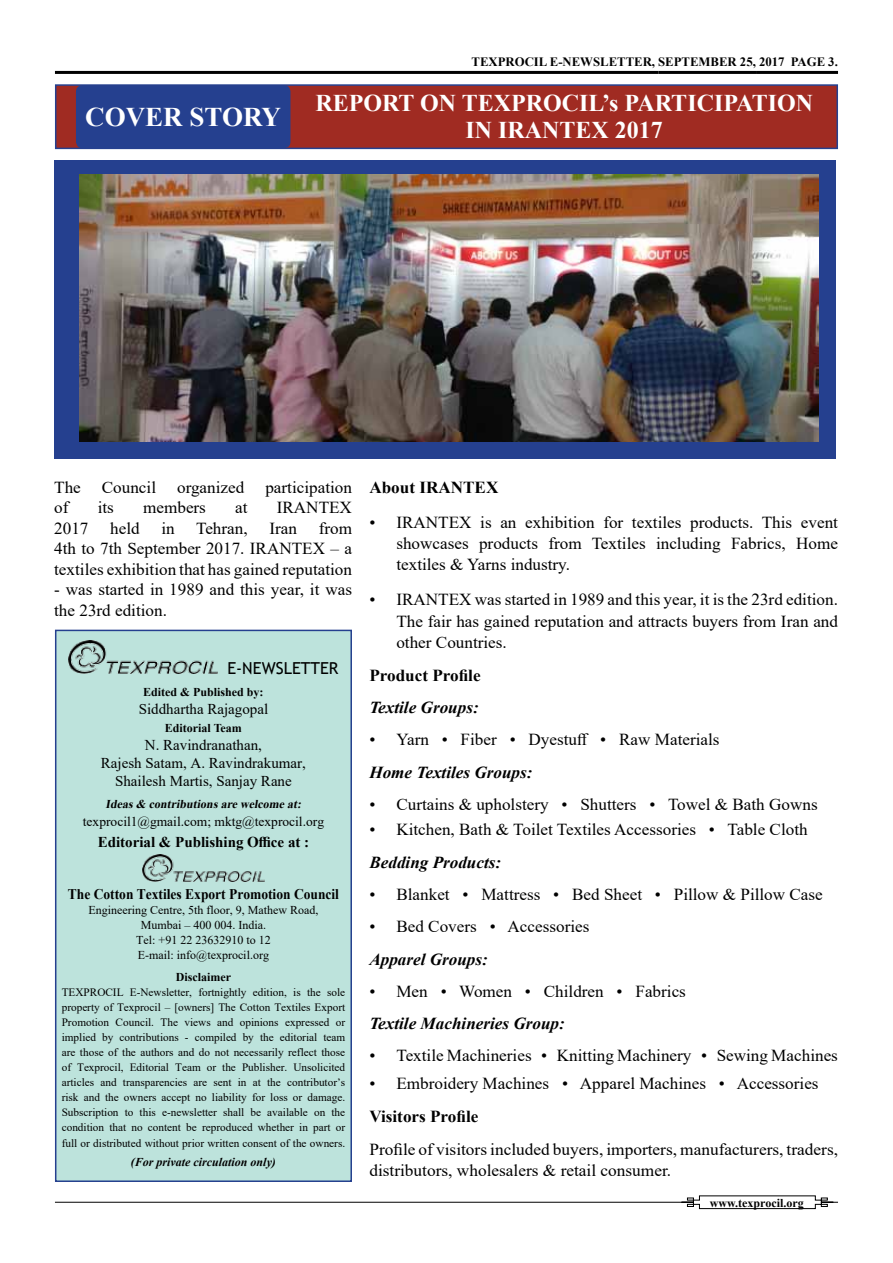
<style>
.page{position:relative;width:893px;height:1263px;background:#fff}
.page>*{position:absolute;margin:0;border:0;box-sizing:border-box;transform-origin:0 0}
.t1{font:700 27px "Times New Roman";color:#fff}
.t2{font:700 24px/27px "Times New Roman";color:#fff;text-align:center}
.t3{font:16.8px/20.5px "Times New Roman";color:#000}
.t4{font:italic 700 16.8px "Times New Roman";color:#000}
.t5{font:700 16.8px "Times New Roman";color:#000}
.t6{font:16.5px "Trebuchet MS";color:#000}
.t7{font:15px/18px "Times New Roman";color:#000;text-align:center}
.t8{font:700 15px "Times New Roman";color:#000}
.t9{font:700 14.7px "Times New Roman";color:#000;scale:.92 1}
.t10{font:13.5px "Times New Roman";color:#000}
.t11{font:700 12.75px "Times New Roman";color:#000}
.t12{font:12px/15px "Times New Roman";color:#000;text-align:center}
.t13{font:700 12px "Times New Roman";color:#000}
.t14{font:italic 700 12px "Times New Roman";color:#000}
.t15{font:italic 700 12px "Times New Roman";color:#000}
.t16{font:11.25px/15px "Times New Roman";color:#000;text-align:justify}
</style>
<div class="page">
<hr style="left:55px;top:1202px;width:783px;height:1px;background:#000">
<svg style="left:681px;top:1195px;width:153px;height:14px"></svg>
<hr style="left:55px;top:71px;width:603px;height:3px;background:#000">
<hr style="left:658px;top:71px;width:98px;height:3px;background:#000">
<hr style="left:756px;top:71px;width:82px;height:3px;background:#000">
<div style="left:54px;top:161px;width:782px;height:298px;background:#25408f"></div>
<img style="left:79px;top:174px;width:740px;height:268px">
<div style="left:55px;top:84px;width:783px;height:65px;background:#a02b22;border:2px solid #25408f"></div>
<div style="left:76px;top:85px;width:214px;height:63px;background:#25408f;border-radius:7px"></div>
<div style="left:55px;top:630px;width:297px;height:552px;background:#bde3dc;border:2px solid #25408f"></div>
<img style="left:68px;top:641px;width:149px;height:33px">
<img style="left:142px;top:855px;width:123px;height:27px">
<h1 class="t1" style="left:85px;top:97px;width:197px">COVER STORY</h1>
<p class="t11" style="left:472px;top:53px;width:368px">TEXPROCIL E-NEWSLETTER, SEPTEMBER 25, 2017 PAGE 3.</p>
<h2 class="t2" style="left:315px;top:89px;width:499px">REPORT ON TEXPROCIL’s PARTICIPATION<br>IN IRANTEX 2017</h2>
<p class="t3" style="left:54px;top:476px;width:299px">The Council organized participation of</p>
<p class="t3" style="left:98px;top:497px;width:18px">its</p>
<p class="t3" style="left:143px;top:497px;width:64px">members</p>
<p class="t3" style="left:235px;top:497px;width:14px">at</p>
<p class="t3" style="left:277px;top:497px;width:77px">IRANTEX</p>
<p class="t3" style="left:54px;top:517px;width:36px">2017</p>
<p class="t3" style="left:110px;top:517px;width:31px">held</p>
<p class="t3" style="left:161px;top:517px;width:15px">in</p>
<p class="t3" style="left:196px;top:517px;width:53px">Tehran,</p>
<p class="t3" style="left:269px;top:517px;width:29px">Iran</p>
<p class="t3" style="left:54px;top:517px;width:299px;text-align:justify;text-indent:264px">from 4th to 7th September 2017. IRANTEX – a textiles exhibition that has gained reputation</p>
<p class="t3" style="left:54px;top:579px;width:299px">- was started in 1989 and this year, it was the 23rd edition.</p>
<p class="t6" style="left:227px;top:657px;width:113px">E-NEWSLETTER</p>
<p class="t13" style="left:143px;top:683px;width:122px">Edited &amp; Published by:</p>
<p class="t7" style="left:139px;top:699px;width:131px">Siddhartha Rajagopal</p>
<p class="t13" style="left:165px;top:719px;width:79px">Editorial Team</p>
<p class="t7" style="left:101px;top:735px;width:206px">N. Ravindranathan,<br>Rajesh Satam, A. Ravindrakumar,<br>Shailesh Martis, Sanjay Rane</p>
<p class="t14" style="left:106px;top:795px;width:200px">Ideas&amp; contributionsarewelcomeat:</p>
<p class="t10" style="left:83px;top:811px;width:243px">texprocil1@gmail.com; mktg@texprocil.org</p>
<p class="t8" style="left:98px;top:831px;width:213px">Editorial &amp; Publishing Office at :</p>
<p class="t9" style="left:68px;top:883px;width:296px">The Cotton Textiles Export Promotion Council</p>
<p class="t12" style="left:88px;top:902px;width:231px">Engineering Centre, 5th floor, 9, Mathew Road,<br>Mumbai – 400 004. India.<br>Tel: +91 22 23632910 to 12<br>E-mail: info@texprocil.org</p>
<p class="t13" style="left:176px;top:968px;width:57px">Disclaimer</p>
<p class="t16" style="left:62px;top:984px;width:285px">TEXPROCIL E-Newsletter, fortnightly edition, is the sole property of Texprocil – [owners] The Cotton Textiles Export Promotion Council. The views and opinions expressed or implied by contributions - compiled by the editorial team are those of the authors and do not necessarily reflect those of Texprocil, Editorial Team or the Publisher. Unsolicited articles and transparencies are sent in at the contributor’s risk and the owners accept no liability for loss or damage.<br>Subscription to this e-newsletter shall be available on the condition that no content be reproduced whether in part or full or distributed without prior written consent of the owners.</p>
<p class="t15" style="left:131px;top:1153px;width:147px">(For private circulation only)</p>
<p class="t5" style="left:369px;top:475px;width:130px">About IRANTEX</p>
<p class="t3" style="left:396px;top:511px;width:443px;line-height:21.3px;text-align:justify;text-indent:-27px">• IRANTEX is an exhibition for textiles products. This event showcases products from Textiles including Fabrics, Home textiles &amp; Yarns industry.</p>
<p class="t3" style="left:396px;top:588px;width:443px;line-height:21.3px;text-align:justify;text-indent:-27px">• IRANTEX was started in 1989 and this year, it is the 23rd edition.<br>The fair has gained reputation and attracts buyers from Iran and other Countries.</p>
<p class="t5" style="left:369px;top:663px;width:113px">Product Profile</p>
<p class="t4" style="left:369px;top:696px;width:111px">Textile Groups:</p>
<p class="t3" style="left:369px;top:729px;width:352px">• Yarn • Fiber • Dyestuff • Raw Materials</p>
<p class="t4" style="left:369px;top:760px;width:165px">Home Textiles Groups:</p>
<p class="t3" style="left:369px;top:793px;width:450px">• Curtains &amp; upholstery • Shutters • Towel &amp; Bath Gowns</p>
<p class="t3" style="left:369px;top:819px;width:440px">• Kitchen, Bath &amp; Toilet Textiles Accessories • Table Cloth</p>
<p class="t4" style="left:369px;top:850px;width:133px">Bedding Products:</p>
<p class="t3" style="left:369px;top:883px;width:455px">• Blanket • Mattress • Bed Sheet • Pillow &amp; Pillow Case</p>
<p class="t3" style="left:369px;top:916px;width:222px">• Bed Covers • Accessories</p>
<p class="t4" style="left:369px;top:947px;width:120px">Apparel Groups:</p>
<p class="t3" style="left:369px;top:980px;width:318px">• Men • Women • Children • Fabrics</p>
<p class="t4" style="left:369px;top:1012px;width:197px">Textile Machineries Group:</p>
<p class="t3" style="left:369px;top:1045px;width:470px">• Textile Machineries • Knitting Machinery • Sewing Machines</p>
<p class="t3" style="left:369px;top:1073px;width:451px">• Embroidery Machines • Apparel Machines • Accessories</p>
<p class="t5" style="left:369px;top:1105px;width:111px">Visitors Profile</p>
<p class="t3" style="left:369px;top:1139px;width:470px;line-height:20.1px">Profile of visitors included buyers, importers, manufacturers, traders, distributors, wholesalers &amp; retail consumer.</p>
<p class="t13" style="left:710px;top:1194px;width:95px">www.texprocil.org</p>
</div>
